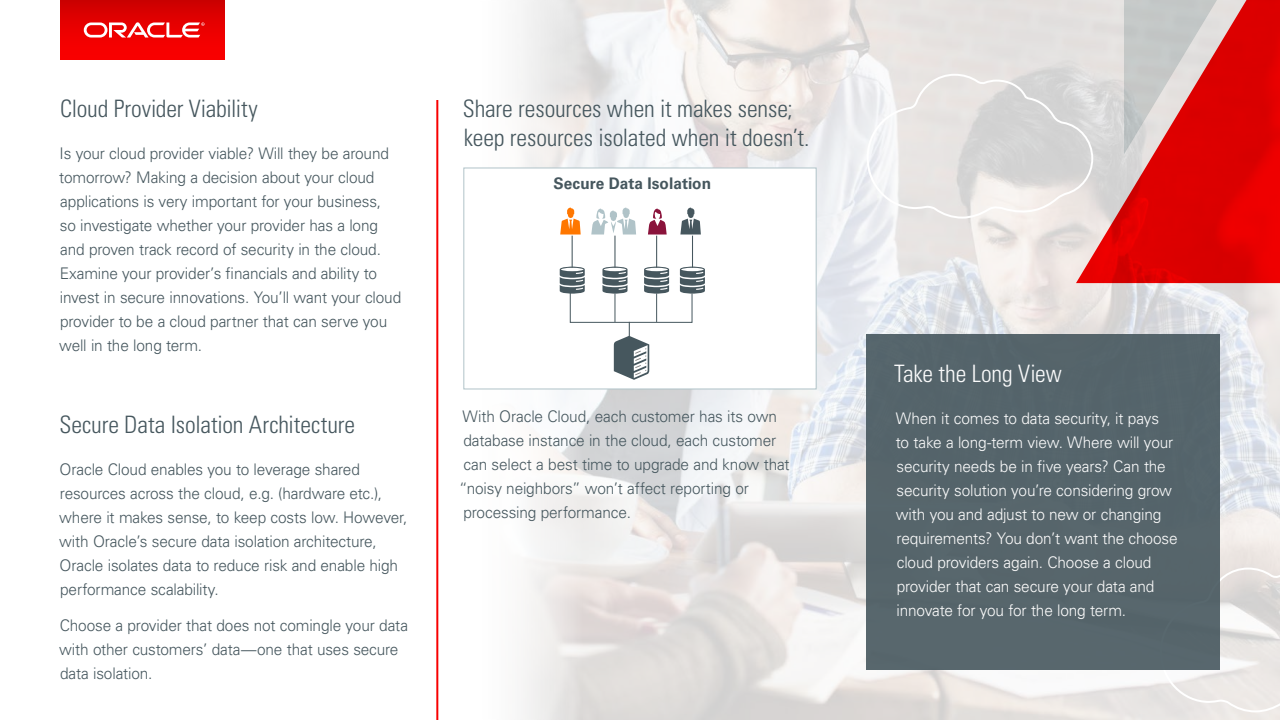
<style>
.page{position:relative;width:1280px;height:720px;background:#fff}
.page>*{position:absolute;margin:0;border:0;box-sizing:border-box;transform-origin:0 0}
.t1{font:300 condensed 24px/28.8px "Univers LT Std";letter-spacing:-.005em;color:#46575e}
.t2{font:300 condensed 24px "Univers LT Std";letter-spacing:-.005em;color:#fff}
.t3{font:300 16px/24px "Univers LT Std";letter-spacing:-.01em;color:#46575e;scale:.96 1}
.t4{font:300 16px/24px "Univers LT Std";letter-spacing:-.01em;color:#fff;scale:.96 1}
.t5{font:700 16px "Univers LT Std";letter-spacing:.005em;color:#46575e;scale:.96 1}
</style>
<div class="page">
<img style="left:463px;top:0;width:817px;height:720px">
<svg style="left:866px;top:73px;width:210px;height:147px"></svg>
<svg style="left:1159px;top:567px;width:121px;height:146px"></svg>
<svg style="left:1076px;top:0;width:204px;height:283px;background:#df5252"></svg>
<svg style="left:1124px;top:0;width:156px;height:154px;background:#d56868"></svg>
<hr style="left:436px;top:100px;width:2px;height:620px;background:#f80000">
<div style="left:867px;top:335px;width:353px;height:335px;background:#56656b"></div>
<div style="left:463px;top:167px;width:354px;height:222px;background:#fff;border:1px solid #b0c3c8"></div>
<svg style="left:614px;top:336px;width:35px;height:44px"></svg>
<svg style="left:560px;top:267px;width:145px;height:56px"></svg>
<hr style="left:614px;top:236px;width:2px;height:32px;background:#46575e">
<hr style="left:572px;top:236px;width:1px;height:32px;background:#46575e">
<hr style="left:656px;top:236px;width:1px;height:32px;background:#46575e">
<hr style="left:629px;top:322px;width:1px;height:32px;background:#46575e">
<hr style="left:692px;top:236px;width:1px;height:32px;background:#46575e">
<svg style="left:591px;top:208px;width:45px;height:27px"></svg>
<svg style="left:560px;top:208px;width:21px;height:27px"></svg>
<svg style="left:680px;top:208px;width:21px;height:27px"></svg>
<svg style="left:648px;top:209px;width:19px;height:26px"></svg>
<div style="left:60px;top:0;width:164px;height:60px;background:linear-gradient(to bottom,#d00000,#fe0000)"></div>
<svg style="left:84px;top:22px;width:121px;height:16px"></svg>
<h1 class="t1" style="left:60px;top:95px;width:199px">Cloud Provider Viability</h1>
<p class="t3" style="left:59px;top:142px;width:358px">Is your cloud provider viable? Will they be around tomorrow? Making a decision about your cloud applications is very important for your business,<br>so investigate whether your provider has a long and proven track record of security in the cloud.<br>Examine your provider’s financials and ability to invest in secure innovations. You’ll want your cloud provider to be a cloud partner that can serve you well in the long term.</p>
<h1 class="t1" style="left:60px;top:410px;width:297px">Secure Data Isolation Architecture</h1>
<p class="t3" style="left:59px;top:457px;width:364px">Oracle Cloud enables you to leverage shared resources across the cloud, e.g. (hardware etc.), where it makes sense, to keep costs low. However, with Oracle’s secure data isolation architecture, Oracle isolates data to reduce risk and enable high performance scalability.</p>
<p class="t3" style="left:59px;top:613px;width:365px">Choose a provider that does not comingle your data with other customers’ data—one that uses secure data isolation.</p>
<h1 class="t1" style="left:463px;top:95px;width:348px">Share resources when it makes sense; keep resources isolated when it doesn’t.</h1>
<p class="t5" style="left:554px;top:174px;width:166px">Secure Data Isolation</p>
<p class="t3" style="left:459px;top:404px;width:346px">With Oracle Cloud, each customer has its own database instance in the cloud, each customer can select a best time to upgrade and know that “noisy neighbors” won’t affect reporting or processing performance.</p>
<h1 class="t2" style="left:894px;top:359px;width:169px">Take the Long View</h1>
<p class="t4" style="left:896px;top:406px;width:295px">When it comes to data security, it pays<br>to take a long-term view. Where will your security needs be in five years? Can the security solution you’re considering grow with you and adjust to new or changing requirements? You don’t want the choose cloud providers again. Choose a cloud provider that can secure your data and innovate for you for the long term.</p>
</div>
